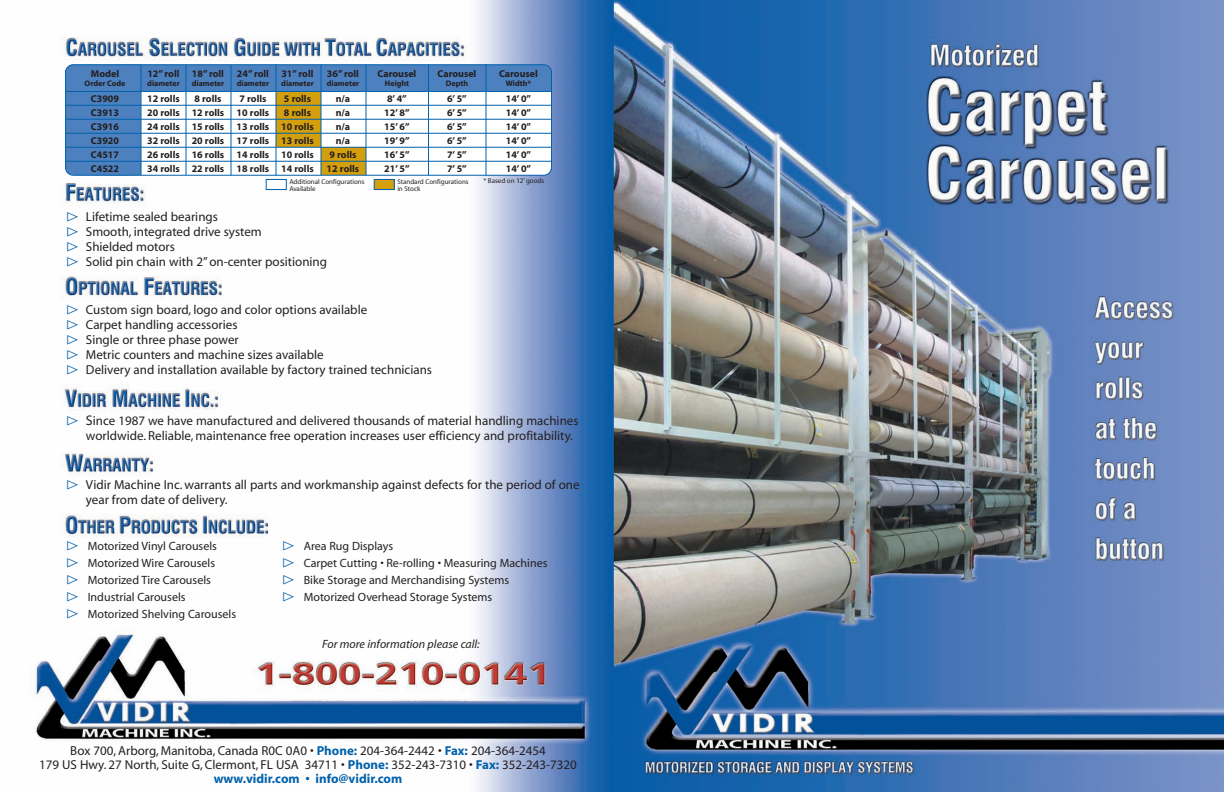
<style>
.page{position:relative;width:1224px;height:792px;background:#fff}
.page>*{position:absolute;margin:0;border:0;box-sizing:border-box;transform-origin:0 0}
.t1{font:13px/15px "Myriad";color:#231f20}
.t2{font:12px "Myriad";color:#231f20}
.t3{font:italic 12px "Myriad";color:#231f20}
.t4{font:700 10px "Myriad";color:#231f20}
.t5{font:700 8px "Myriad";color:#231f20}
.t6{font:7px/7px "Myriad";color:#231f20}
.s1{font-family:"Zeal";font-size:14px;color:#0161ab}
.s2{font-size:14px}
.s3{font-weight:700;color:#0161ab}
</style>
<div class="page">
<img style="left:34px;top:0;width:1190px;height:792px">
<svg style="left:65px;top:64px;width:487px;height:112px"></svg>
<div style="left:266px;top:179px;width:20px;height:11px;background:#fff"></div>
<div style="left:266px;top:179px;width:21px;height:11px;border:1px solid #0161ab"></div>
<div style="left:374px;top:179px;width:20px;height:11px;background:#d49f0c"></div>
<div style="left:374px;top:179px;width:21px;height:11px;border:1px solid #0161ab"></div>
<p class="t4" style="left:91px;top:69px;width:30px">Model</p>
<p class="t4" style="left:147px;top:69px;width:78px">12” roll 18” roll</p>
<p class="t4" style="left:237px;top:69px;width:78px">24” roll 31” roll</p>
<p class="t4" style="left:327px;top:69px;width:34px">36” roll</p>
<p class="t4" style="left:378px;top:69px;width:40px">Carousel</p>
<p class="t4" style="left:438px;top:69px;width:40px">Carousel</p>
<p class="t4" style="left:499px;top:69px;width:40px">Carousel</p>
<p class="t5" style="left:85px;top:80px;width:42px">Order Code</p>
<p class="t5" style="left:147px;top:80px;width:34px">diameter</p>
<p class="t5" style="left:192px;top:80px;width:34px">diameter</p>
<p class="t5" style="left:237px;top:80px;width:34px">diameter</p>
<p class="t5" style="left:281px;top:80px;width:34px">diameter</p>
<p class="t5" style="left:327px;top:80px;width:34px">diameter</p>
<p class="t5" style="left:385px;top:80px;width:26px">Height</p>
<p class="t5" style="left:446px;top:80px;width:24px">Depth</p>
<p class="t5" style="left:506px;top:80px;width:27px">Width*</p>
<p class="t4" style="left:91px;top:94px;width:30px">C3909</p>
<p class="t4" style="left:147px;top:94px;width:34px">12 rolls</p>
<p class="t4" style="left:194px;top:94px;width:29px">8 rolls</p>
<p class="t4" style="left:239px;top:94px;width:29px">7 rolls</p>
<p class="t4" style="left:284px;top:94px;width:29px">5 rolls</p>
<p class="t4" style="left:336px;top:94px;width:16px">n/a</p>
<p class="t4" style="left:387px;top:94px;width:21px">8’ 4”</p>
<p class="t4" style="left:447px;top:94px;width:21px">6’ 5”</p>
<p class="t4" style="left:506px;top:94px;width:27px">14’ 0”</p>
<p class="t4" style="left:91px;top:108px;width:30px">C3913</p>
<p class="t4" style="left:147px;top:108px;width:124px">20 rolls 12 rolls 10 rolls</p>
<p class="t4" style="left:284px;top:108px;width:29px">8 rolls</p>
<p class="t4" style="left:336px;top:108px;width:16px">n/a</p>
<p class="t4" style="left:384px;top:108px;width:27px">12’ 8”</p>
<p class="t4" style="left:447px;top:108px;width:21px">6’ 5”</p>
<p class="t4" style="left:506px;top:108px;width:27px">14’ 0”</p>
<p class="t4" style="left:91px;top:122px;width:30px">C3916</p>
<p class="t4" style="left:147px;top:122px;width:168px">24 rolls 15 rolls 13 rolls 10 rolls</p>
<p class="t4" style="left:336px;top:122px;width:16px">n/a</p>
<p class="t4" style="left:384px;top:122px;width:27px">15’ 6”</p>
<p class="t4" style="left:447px;top:122px;width:21px">6’ 5”</p>
<p class="t4" style="left:506px;top:122px;width:27px">14’ 0”</p>
<p class="t4" style="left:91px;top:136px;width:30px">C3920</p>
<p class="t4" style="left:147px;top:136px;width:168px">32 rolls 20 rolls 17 rolls 13 rolls</p>
<p class="t4" style="left:336px;top:136px;width:16px">n/a</p>
<p class="t4" style="left:384px;top:136px;width:27px">19’ 9”</p>
<p class="t4" style="left:447px;top:136px;width:21px">6’ 5”</p>
<p class="t4" style="left:506px;top:136px;width:27px">14’ 0”</p>
<p class="t4" style="left:91px;top:150px;width:30px">C4517</p>
<p class="t4" style="left:147px;top:150px;width:168px">26 rolls 16 rolls 14 rolls 10 rolls</p>
<p class="t4" style="left:329px;top:150px;width:29px">9 rolls</p>
<p class="t4" style="left:384px;top:150px;width:27px">16’ 5”</p>
<p class="t4" style="left:447px;top:150px;width:21px">7’ 5”</p>
<p class="t4" style="left:506px;top:150px;width:27px">14’ 0”</p>
<p class="t4" style="left:91px;top:164px;width:30px">C4522</p>
<p class="t4" style="left:147px;top:164px;width:168px">34 rolls 22 rolls 18 rolls 14 rolls</p>
<p class="t4" style="left:327px;top:164px;width:34px">12 rolls</p>
<p class="t4" style="left:384px;top:164px;width:27px">21’ 5”</p>
<p class="t4" style="left:447px;top:164px;width:21px">7’ 5”</p>
<p class="t4" style="left:506px;top:164px;width:27px">14’ 0”</p>
<p class="t6" style="left:289px;top:179px;width:77px">Additional Configurations</p>
<p class="t6" style="left:483px;top:178px;width:62px">* Based on 12’ goods</p>
<p class="t6" style="left:289px;top:186px;width:28px">Available</p>
<p class="t6" style="left:397px;top:179px;width:73px">Standard Configurations in Stock</p>
<p class="t1" style="left:65px;top:211px;width:263px"><span class="s1">❲</span> Lifetime sealed bearings<br><span class="s1">❲</span> Smooth, integrated drive system<br><span class="s1">❲</span> Shielded motors<br><span class="s1">❲</span> Solid pin chain with 2” on-center positioning</p>
<p class="t1" style="left:65px;top:304px;width:368px"><span class="s1">❲</span> Custom sign board, logo and color options available<br><span class="s1">❲</span> Carpet handling accessories<br><span class="s1">❲</span> Single or three phase power<br><span class="s1">❲</span> Metric counters and machine sizes available<br><span class="s1">❲</span> Delivery and installation available by factory trained technicians</p>
<p class="t1" style="left:86px;top:415px;width:494px;text-indent:-21px"><span class="s1">❲</span> <span class="s2">S</span>ince 1987 we have manufactured and delivered thousands of material handling machines worldwide. Reliable, maintenance free operation increases user efficiency and profitability.</p>
<p class="t1" style="left:86px;top:479px;width:495px;text-indent:-21px"><span class="s1">❲</span> Vidir Machine Inc. warrants all parts and workmanship against defects for the period of one year from date of delivery.</p>
<p class="t2" style="left:65px;top:542px;width:153px"><span class="s1">❲</span> Motorized Vinyl Carousels</p>
<p class="t2" style="left:281px;top:542px;width:113px"><span class="s1">❲</span> Area Rug Displays</p>
<p class="t2" style="left:65px;top:559px;width:151px"><span class="s1">❲</span> Motorized Wire Carousels</p>
<p class="t2" style="left:281px;top:559px;width:268px"><span class="s1">❲</span> Carpet Cutting • Re-rolling • Measuring Machines</p>
<p class="t2" style="left:65px;top:576px;width:147px"><span class="s1">❲</span> Motorized Tire Carousels</p>
<p class="t2" style="left:281px;top:576px;width:229px"><span class="s1">❲</span> Bike Storage and Merchandising Systems</p>
<p class="t2" style="left:65px;top:593px;width:122px"><span class="s1">❲</span> Industrial Carousels</p>
<p class="t2" style="left:281px;top:593px;width:212px"><span class="s1">❲</span> Motorized Overhead Storage Systems</p>
<p class="t2" style="left:65px;top:610px;width:172px"><span class="s1">❲</span> Motorized Shelving Carousels</p>
<p class="t3" style="left:322px;top:640px;width:159px">For more information please call:</p>
<p class="t1" style="left:39px;top:745px;width:539px;line-height:14px;text-align:center">Box 700, Arborg, Manitoba, Canada R0C 0A0 • <span class="s3">Phone:</span> 204-364-2442 • <span class="s3">Fax:</span> 204-364-2454<br>179 US Hwy. 27 North, Suite G, Clermont, FL USA 34711 • <span class="s3">Phone:</span> 352-243-7310 • <span class="s3">Fax:</span> 352-243-7320 <span class="s3">www.vidir.com • info@vidir.com</span></p>
</div>
